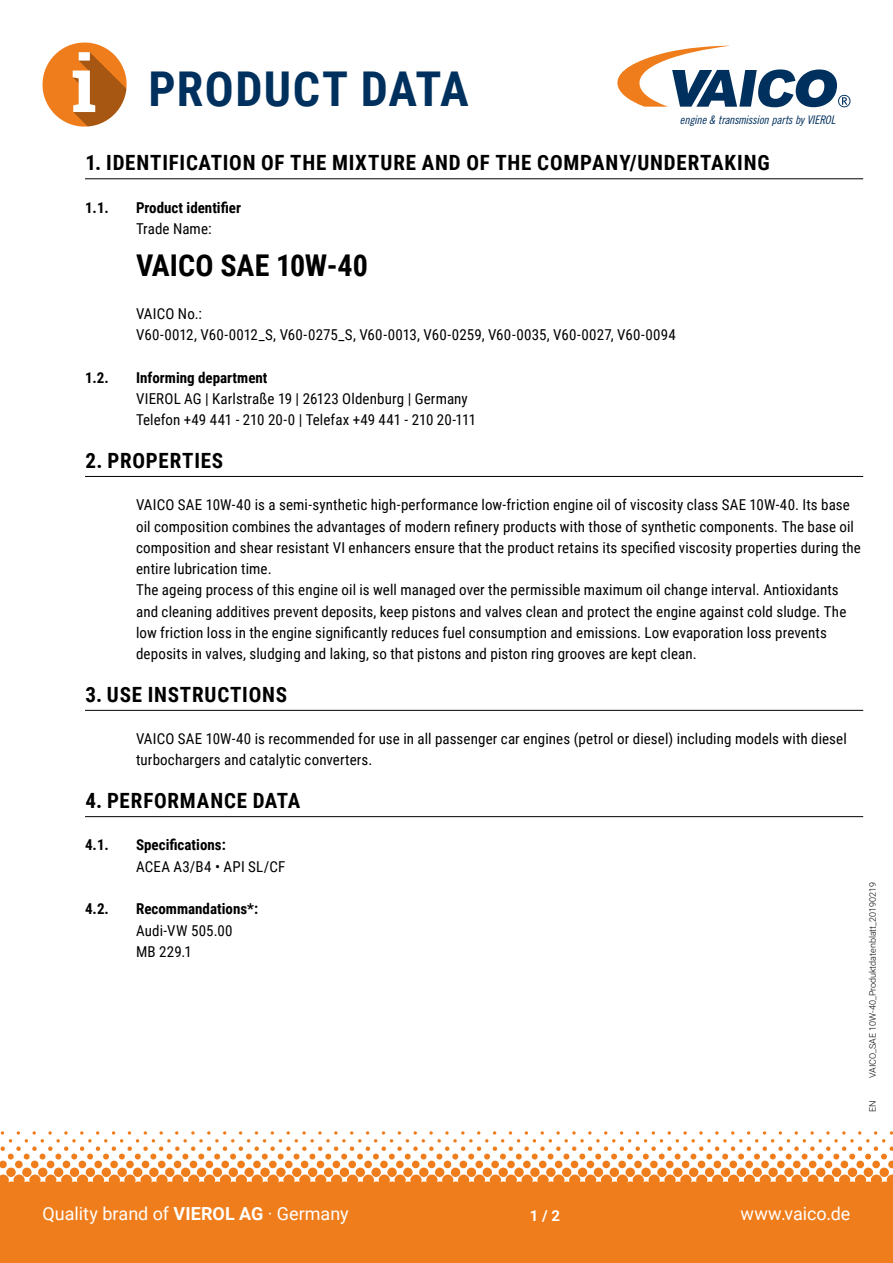
<style>
.page{position:relative;width:893px;height:1263px;background:#fff}
.page>*{position:absolute;margin:0;border:0;box-sizing:border-box;transform-origin:0 0}
.t1{font:700 48px "Roboto Condensed";letter-spacing:.03em;color:#00305d}
.t2{font:700 30px "Roboto Condensed";color:#000}
.t3{font:700 21px "Roboto Condensed";letter-spacing:.035em;color:#000}
.t4{font:18px "Roboto";color:#fff}
.t5{font:15px/21.3px "Roboto Condensed";letter-spacing:.005em;color:#000}
.t6{font:700 15px "Roboto Condensed";color:#000}
.t7{font:700 15px "Roboto";color:#fff}
.t8{font:11.85px "Trade Gothic Cond Eighteen Obl";letter-spacing:-.02em;color:#00305d}
.t9{font:300 9px "Roboto";color:#000}
.s1{font-weight:700}
</style>
<div class="page">
<svg style="left:0;top:1131px;width:893px;height:54px"></svg>
<div style="left:0;top:1185px;width:893px;height:78px;background:#ef7d1b"></div>
<div style="left:43px;top:43px;width:84px;height:84px;background:#ef7d1b;border-radius:50%"></div>
<svg style="left:73px;top:52px;width:54px;height:75px"></svg>
<svg style="left:617px;top:46px;width:233px;height:61px"></svg>
<hr style="left:85px;top:179px;width:778px;height:1px;background:#000">
<hr style="left:85px;top:476px;width:778px;height:1px;background:#000">
<hr style="left:85px;top:710px;width:778px;height:1px;background:#000">
<hr style="left:85px;top:816px;width:778px;height:1px;background:#000">
<h1 class="t1" style="left:148px;top:56px;width:322px">PRODUCT DATA</h1>
<p class="t8" style="left:680px;top:113px;width:157px">engine &amp; transmission parts by VIEROL</p>
<h3 class="t3" style="left:85px;top:148px;width:686px">1. IDENTIFICATION OF THE MIXTURE AND OF THE COMPANY/UNDERTAKING</h3>
<p class="t6" style="left:85px;top:197px;width:25px">1.1.</p>
<p class="t6" style="left:136px;top:197px;width:107px">Product identifier</p>
<p class="t5" style="left:136px;top:217px;width:77px">Trade Name:</p>
<h2 class="t2" style="left:136px;top:245px;width:233px">VAICO SAE 10W-40</h2>
<p class="t5" style="left:136px;top:302px;width:541px">VAICO No.:<br>V60-0012, V60-0012_S, V60-0275_S, V60-0013, V60-0259, V60-0035, V60-0027, V60-0094</p>
<p class="t6" style="left:85px;top:367px;width:25px">1.2.</p>
<p class="t6" style="left:136px;top:367px;width:133px">Informing department</p>
<p class="t5" style="left:136px;top:387px;width:342px">VIEROL AG | Karlstraße 19 | 26123 Oldenburg | Germany<br>Telefon +49 441 - 210 20-0 | Telefax +49 441 - 210 20-111</p>
<h3 class="t3" style="left:85px;top:446px;width:139px">2. PROPERTIES</h3>
<p class="t5" style="left:136px;top:494px;width:726px">VAICO SAE 10W-40 is a semi-synthetic high-performance low-friction engine oil of viscosity class SAE 10W-40. Its base oil composition combines the advantages of modern refinery products with those of synthetic components. The base oil composition and shear resistant VI enhancers ensure that the product retains its specified viscosity properties during the entire lubrication time.<br>The ageing process of this engine oil is well managed over the permissible maximum oil change interval. Antioxidants and cleaning additives prevent deposits, keep pistons and valves clean and protect the engine against cold sludge. The low friction loss in the engine significantly reduces fuel consumption and emissions. Low evaporation loss prevents deposits in valves, sludging and laking, so that pistons and piston ring grooves are kept clean.</p>
<h3 class="t3" style="left:85px;top:679px;width:203px">3. USE INSTRUCTIONS</h3>
<p class="t5" style="left:136px;top:728px;width:712px">VAICO SAE 10W-40 is recommended for use in all passenger car engines (petrol or diesel) including models with diesel turbochargers and catalytic converters.</p>
<h3 class="t3" style="left:85px;top:786px;width:216px">4. PERFORMANCE DATA</h3>
<p class="t6" style="left:85px;top:835px;width:25px">4.1.</p>
<p class="t6" style="left:136px;top:835px;width:91px">Specifications:</p>
<p class="t5" style="left:136px;top:855px;width:151px">ACEA A3/B4 • API SL/CF</p>
<p class="t6" style="left:85px;top:898px;width:25px">4.2.</p>
<p class="t6" style="left:136px;top:898px;width:124px">Recommandations*:</p>
<p class="t5" style="left:136px;top:919px;width:98px">Audi-VW 505.00<br>MB 229.1</p>
<p class="t9" style="left:866px;top:1078px;width:197px;rotate:-90deg">VAICO_SAE 10W-40_Produktdatenblatt_20190219</p>
<p class="t9" style="left:866px;top:1112px;width:13px;rotate:-90deg">EN</p>
<p class="t4" style="left:43px;top:1201px;width:308px">Quality brand of <span class="s1">VIEROL AG</span> · Germany</p>
<p class="t7" style="left:530px;top:1205px;width:32px">1 / 2</p>
<p class="t4" style="left:740px;top:1201px;width:112px">www.vaico.de</p>
</div>
